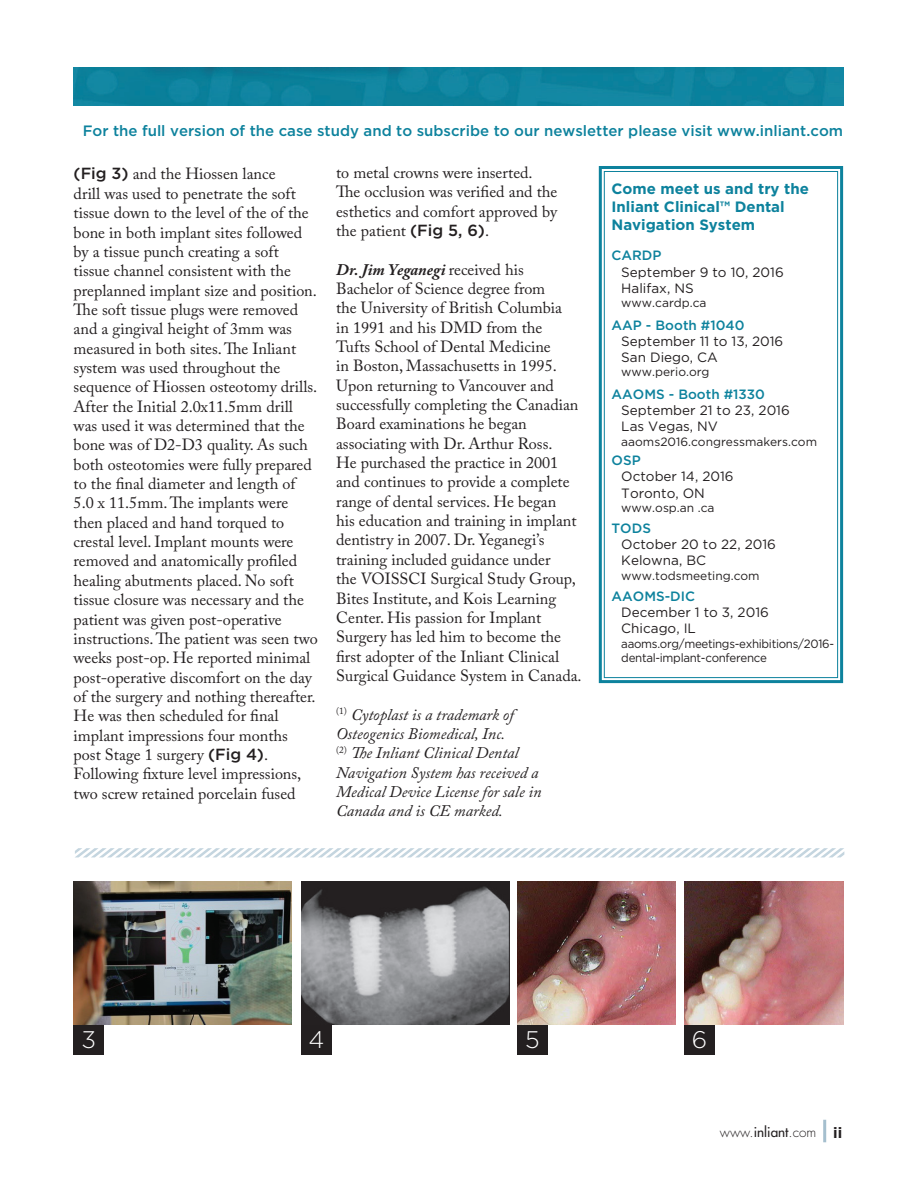
<style>
.page{position:relative;width:918px;height:1188px;background:#fff}
.page>*{position:absolute;margin:0;border:0;box-sizing:border-box;transform-origin:0 0}
.t1{font:300 24px "Gotham";color:#fff}
.t2{font:16.2px/19.4px "Adobe Caslon Pro";color:#231f20}
.t3{font:italic 16.2px/19.4px "Adobe Caslon Pro";color:#231f20}
.t4{font:500 15px "Gotham";color:#0d829d}
.t5{font:700 15px/18px "Gotham";color:#0d829d}
.t6{font:13.5px/16.2px "Gotham";color:#231f20}
.t7{font:500 13.5px "Gotham";color:#0d829d}
.t8{font:300 13.5px "Futura";color:#231f20}
.t9{font:12px "Gotham";color:#231f20}
.t10{font:12px/14.4px "Gotham";letter-spacing:-.025em;color:#231f20;scale:.96 1}
.s1{font-family:"Gotham";font-weight:500}
.s2{font-weight:700;font-style:italic}
.s3{font-weight:400}
.s4{font-family:"Gotham";font-weight:700;font-size:15px}
</style>
<div class="page">
<div style="left:74px;top:68px;width:769px;height:38px;background:#0d819d"></div>
<div style="left:74px;top:1024px;width:30px;height:31px;background:#231f20"></div>
<div style="left:301px;top:1024px;width:31px;height:31px;background:#231f20"></div>
<div style="left:517px;top:1024px;width:31px;height:31px;background:#231f20"></div>
<div style="left:684px;top:1024px;width:31px;height:31px;background:#231f20"></div>
<img style="left:74px;top:881px;width:217px;height:143px">
<img style="left:301px;top:881px;width:208px;height:143px">
<img style="left:517px;top:881px;width:159px;height:143px">
<img style="left:684px;top:881px;width:159px;height:143px">
<svg style="left:598px;top:166px;width:246px;height:518px"></svg>
<div style="left:604px;top:171px;width:234px;height:507px;border:1px solid #0d829d"></div>
<svg style="left:75px;top:848px;width:769px;height:9px"></svg>
<hr style="left:823px;top:1120px;width:3px;height:22px;background:#a5bfce">
<p class="t4" style="left:83px;top:122px;width:762px">For the full version of the case study and to subscribe to our newsletter please visit www.inliant.com</p>
<p class="t2" style="left:74px;top:164px;width:246px"><span class="s1">(Fig 3)</span> and the Hiossen lance<br>drill was used to penetrate the soft tissue down to the level of the of the bone in both implant sites followed by a tissue punch creating a soft tissue channel consistent with the preplanned implant size and position.<br>The soft tissue plugs were removed and a gingival height of 3mm was measured in both sites. The Inliant system was used throughout the sequence of Hiossen osteotomy drills.<br>After the Initial 2.0x11.5mm drill was used it was determined that the bone was of D2-D3 quality. As such both osteotomies were fully prepared to the final diameter and length of 5.0 x 11.5mm. The implants were then placed and hand torqued to crestal level. Implant mounts were removed and anatomically profiled healing abutments placed. No soft tissue closure was necessary and the patient was given post-operative instructions. The patient was seen two weeks post-op. He reported minimal post-operative discomfort on the day of the surgery and nothing thereafter.<br>He was then scheduled for final implant impressions four months post Stage 1 surgery <span class="s1">(Fig 4)</span>.<br>Following fixture level impressions, two screw retained porcelain fused</p>
<p class="t2" style="left:336px;top:163px;width:223px">to metal crowns were inserted.<br>The occlusion was verified and the esthetics and comfort approved by the patient <span class="s1">(Fig 5, 6)</span>.</p>
<p class="t2" style="left:336px;top:259px;width:247px"><span class="s2">Dr. Jim Yeganegi</span> received his Bachelor of Science degree from<br>the University of British Columbia<br>in 1991 and his DMD from the<br>Tufts School of Dental Medicine<br>in Boston, Massachusetts in 1995.<br>Upon returning to Vancouver and successfully completing the Canadian Board examinations he began associating with Dr. Arthur Ross.<br>He purchased the practice in 2001 and continues to provide a complete range of dental services. He began<br>his education and training in implant dentistry in 2007. Dr. Yeganegi’s training included guidance under<br>the VOISSCI Surgical Study Group, Bites Institute, and Kois Learning Center. His passion for Implant Surgery has led him to become the first adopter of the Inliant Clinical Surgical Guidance System in Canada.</p>
<p class="t3" style="left:336px;top:704px;width:207px"><sup>(1)</sup> Cytoplast is a trademark of<br>Osteogenics Biomedical, Inc.<br><sup>(2)</sup> The Inliant Clinical Dental<br>Navigation System has received a<br>Medical Device License for sale in<br>Canada and is CE marked.</p>
<p class="t5" style="left:612px;top:179px;width:199px">Come meet us and try the<br>Inliant Clinical™ Dental<br>Navigation System</p>
<p class="t7" style="left:612px;top:248px;width:51px">CARDP</p>
<p class="t6" style="left:621px;top:263px;width:164px">September 9 to 10, 2016<br>Halifax, NS</p>
<p class="t9" style="left:621px;top:296px;width:87px">www.cardp.ca</p>
<p class="t7" style="left:612px;top:317px;width:134px">AAP - Booth #1040</p>
<p class="t6" style="left:621px;top:333px;width:164px">September 11 to 13, 2016<br>San Diego, CA</p>
<p class="t9" style="left:621px;top:366px;width:90px">www.perio.org</p>
<p class="t7" style="left:612px;top:386px;width:155px">AAOMS - Booth #1330</p>
<p class="t6" style="left:621px;top:402px;width:170px">September 21 to 23, 2016<br>Las Vegas, NV</p>
<p class="t9" style="left:621px;top:435px;width:197px">aaoms2016.congressmakers.com</p>
<p class="t7" style="left:612px;top:453px;width:31px">OSP</p>
<p class="t6" style="left:621px;top:468px;width:114px">October 14, 2016<br>Toronto, ON</p>
<p class="t9" style="left:621px;top:501px;width:95px">www.osp.an .ca</p>
<p class="t7" style="left:612px;top:521px;width:41px">TODS</p>
<p class="t6" style="left:621px;top:536px;width:156px">October 20 to 22, 2016<br>Kelowna, BC</p>
<p class="t9" style="left:621px;top:569px;width:140px">www.todsmeeting.com</p>
<p class="t7" style="left:612px;top:588px;width:85px">AAOMS-DIC</p>
<p class="t6" style="left:621px;top:604px;width:149px">December 1 to 3, 2016<br>Chicago, IL</p>
<p class="t10" style="left:621px;top:636px;width:223px">aaoms.org/meetings-exhibitions/2016- dental-implant-conference</p>
<h1 class="t1" style="left:81px;top:1027px;width:16px">3</h1>
<h1 class="t1" style="left:308px;top:1027px;width:17px">4</h1>
<h1 class="t1" style="left:525px;top:1027px;width:16px">5</h1>
<h1 class="t1" style="left:692px;top:1027px;width:17px">6</h1>
<p class="t8" style="left:720px;top:1123px;width:124px">www.<span class="s3">inliant</span>.com <span class="s4">ii</span></p>
</div>
